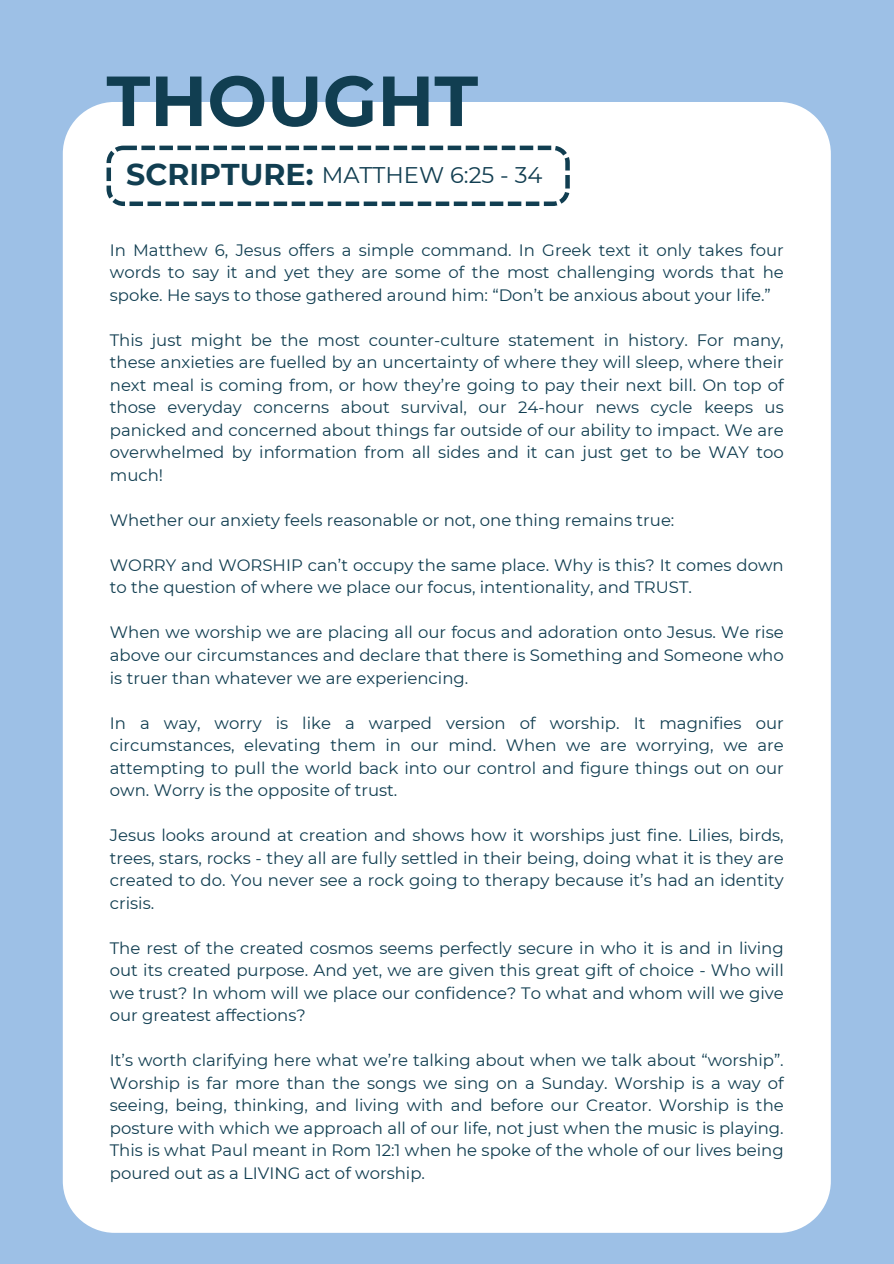
<style>
.page{position:relative;width:894px;height:1264px;background:#fff}
.page>*{position:absolute;margin:0;border:0;box-sizing:border-box;transform-origin:0 0}
.t1{font:700 70.65px "Montserrat";color:#113e51}
.t2{font:700 30px "Montserrat";color:#113e51}
.t3{font:22.65px "Montserrat";color:#113e51}
.t4{font:16.5px/22.5px "Montserrat";color:#113e51;text-align:justify}
</style>
<div class="page">
<div style="left:0;top:0;width:893px;height:1263px;background:#9dc0e6"></div>
<div style="left:63px;top:102px;width:767px;height:1130px;background:#fff"></div>
<svg style="left:106px;top:146px;width:463px;height:60px;background:#e3e8eb"></svg>
<p class="t1" style="left:106px;top:58px;width:373px">THOUGHT</p>
<p class="t2" style="left:126px;top:155px;width:189px">SCRIPTURE:</p>
<p class="t3" style="left:322px;top:161px;width:222px">MATTHEW 6:25 - 34</p>
<h1 class="t4" style="left:110px;top:239px;width:675px">In Matthew 6, Jesus offers a simple command. In Greek text it only takes four words to say it and yet they are some of the most challenging words that he spoke. He says to those gathered around him: “Don’t be anxious about your life.”</h1>
<h2 class="t4" style="left:110px;top:329px;width:675px">This just might be the most counter-culture statement in history. For many, these anxieties are fuelled by an uncertainty of where they will sleep, where their next meal is coming from, or how they’re going to pay their next bill. On top of those everyday concerns about survival, our 24-hour news cycle keeps us panicked and concerned about things far outside of our ability to impact. We are overwhelmed by information from all sides and it can just get to be WAY too much!</h2>
<h3 class="t4" style="left:110px;top:509px;width:566px">Whether our anxiety feels reasonable or not, one thing remains true:</h3>
<p class="t4" style="left:110px;top:554px;width:675px">WORRY and WORSHIP can’t occupy the same place. Why is this? It comes down to the question of where we place our focus, intentionality, and TRUST.</p>
<p class="t4" style="left:110px;top:621px;width:675px">When we worship we are placing all our focus and adoration onto Jesus. We rise above our circumstances and declare that there is Something and Someone who is truer than whatever we are experiencing.</p>
<p class="t4" style="left:110px;top:711px;width:675px">In a way, worry is like a warped version of worship. It magnifies our circumstances, elevating them in our mind. When we are worrying, we are attempting to pull the world back into our control and figure things out on our own. Worry is the opposite of trust.</p>
<p class="t4" style="left:110px;top:824px;width:675px">Jesus looks around at creation and shows how it worships just fine. Lilies, birds, trees, stars, rocks - they all are fully settled in their being, doing what it is they are created to do. You never see a rock going to therapy because it’s had an identity crisis.</p>
<p class="t4" style="left:110px;top:936px;width:675px">The rest of the created cosmos seems perfectly secure in who it is and in living out its created purpose. And yet, we are given this great gift of choice - Who will we trust? In whom will we place our confidence? To what and whom will we give our greatest affections?</p>
<p class="t4" style="left:110px;top:1049px;width:675px">It’s worth clarifying here what we’re talking about when we talk about “worship”.<br>Worship is far more than the songs we sing on a Sunday. Worship is a way of seeing, being, thinking, and living with and before our Creator. Worship is the posture with which we approach all of our life, not just when the music is playing.<br>This is what Paul meant in Rom 12:1 when he spoke of the whole of our lives being poured out as a LIVING act of worship.</p>
</div>
